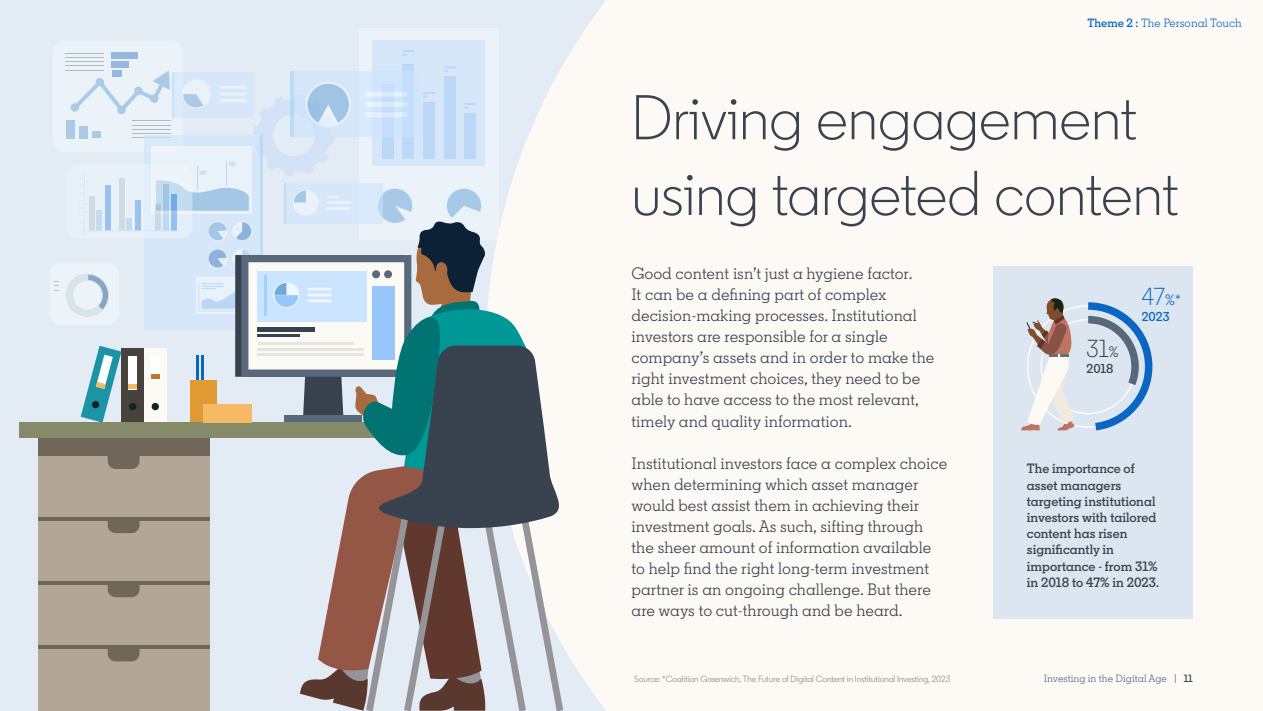
<style>
.page{position:relative;width:1263px;height:711px;background:#fff}
.page>*{position:absolute;margin:0;border:0;box-sizing:border-box;transform-origin:0 0}
.t1{font:300 63px/75.6px "Community";color:#38434f}
.Body_Copy{font:300 24.6px "Community";color:#0a66c2}
.Body_Copy-2{font:300 24.6px "Community";color:#38434f}
.Body_Copy-3{font:16.5px/21px "Community Slab";color:#38434f}
.SubHead_Green{font:600 13.5px/16.2px "Community Slab";color:#38434f}
.Body_Copy-4{font:600 12.9px "Community";color:#38434f}
.Body_Copy-5{font:600 12.9px "Community";color:#0a66c2}
.t2{font:12px "Community Slab";color:#0a66c2}
.t3{font:10.5px "Community Slab";color:#56687a}
.Footnote{font:9px "Community";color:#878787}
.s1{font-weight:600}
.s2{font-weight:400;font-size:15px}
.s3{font-weight:600;color:#38434f}
</style>
<div class="page">
<div style="left:0;top:0;width:1263px;height:710px;background:#e3ebf4"></div>
<div style="left:562px;top:0;width:701px;height:710px;background:#fdfaf5"></div>
<div style="left:993px;top:267px;width:200px;height:351px;background:#dce6f1"></div>
<svg style="left:1081px;top:302px;width:72px;height:129px"></svg>
<svg style="left:1021px;top:298px;width:54px;height:132px"></svg>
<div style="left:53px;top:40px;width:130px;height:112px;background:#ebf2f8;border-radius:12px"></div>
<div style="left:112px;top:53px;width:26px;height:6px;background:#96b8dd"></div>
<div style="left:112px;top:61px;width:17px;height:6px;background:#96b8dd"></div>
<hr style="left:65px;top:53px;width:38px;height:1px;background:#778b8d">
<hr style="left:65px;top:57px;width:38px;height:1px;background:#778b8d">
<hr style="left:65px;top:61px;width:38px;height:1px;background:#778b8d">
<hr style="left:65px;top:65px;width:38px;height:1px;background:#778b8d">
<div style="left:49px;top:263px;width:70px;height:61px;background:#ecf3f9;border-radius:11px"></div>
<div style="left:359px;top:28px;width:140px;height:211px;background:#ebf3f9"></div>
<div style="left:372px;top:40px;width:113px;height:125px;background:#d6e7f9"></div>
<div style="left:402px;top:64px;width:12px;height:95px;background:#bcd8f7"></div>
<svg style="left:403px;top:50px;width:12px;height:6px"></svg>
<div style="left:38px;top:437px;width:172px;height:273px;background:#b2a696"></div>
<div style="left:38px;top:437px;width:172px;height:18px;background:#706659"></div>
<hr style="left:38px;top:517px;width:172px;height:4px;background:#706659">
<hr style="left:38px;top:581px;width:172px;height:3px;background:#706659">
<hr style="left:38px;top:645px;width:172px;height:3px;background:#706659">
<div style="left:20px;top:422px;width:506px;height:15px;background:#858a69"></div>
<svg style="left:563px;top:345px;width:5px;height:197px"></svg>
<svg style="left:54px;top:66px;width:509px;height:644px"></svg>
<p class="t2" style="left:1087px;top:16px;width:156px"><span class="s1">Theme 2 :</span> The Personal Touch</p>
<p class="t1" style="left:631px;top:80px;width:548px">Driving engagement using targeted content</p>
<p class="Body_Copy-3" style="left:631px;top:263px;width:304px">Good content isn’t just a hygiene factor.<br>It can be a defining part of complex decision-making processes. Institutional investors are responsible for a single company’s assets and in order to make the right investment choices, they need to be able to have access to the most relevant, timely and quality information.</p>
<p class="Body_Copy-3" style="left:631px;top:452px;width:317px">Institutional investors face a complex choice when determining which asset manager would best assist them in achieving their investment goals. As such, sifting through the sheer amount of information available to help find the right long-term investment partner is an ongoing challenge. But there are ways to cut-through and be heard.</p>
<p class="SubHead_Green" style="left:1027px;top:460px;width:134px">The importance of asset managers targeting institutional investors with tailored content has risen significantly in importance - from 31% in 2018 to 47% in 2023.</p>
<p class="Body_Copy" style="left:1142px;top:281px;width:41px">47<span class="s2">%*</span></p>
<p class="Body_Copy-5" style="left:1142px;top:308px;width:29px">2023</p>
<p class="Body_Copy-2" style="left:1086px;top:333px;width:34px">31<span class="s2">%</span></p>
<p class="Body_Copy-4" style="left:1086px;top:360px;width:28px">2018</p>
<p class="Footnote" style="left:634px;top:673px;width:318px">Source: *Coalition Greenwich, The Future of Digital Content in Institutional Investing, 2023</p>
<p class="t3" style="left:1044px;top:671px;width:150px">Investing in the Digital Age | <span class="s3">11</span></p>
</div>
